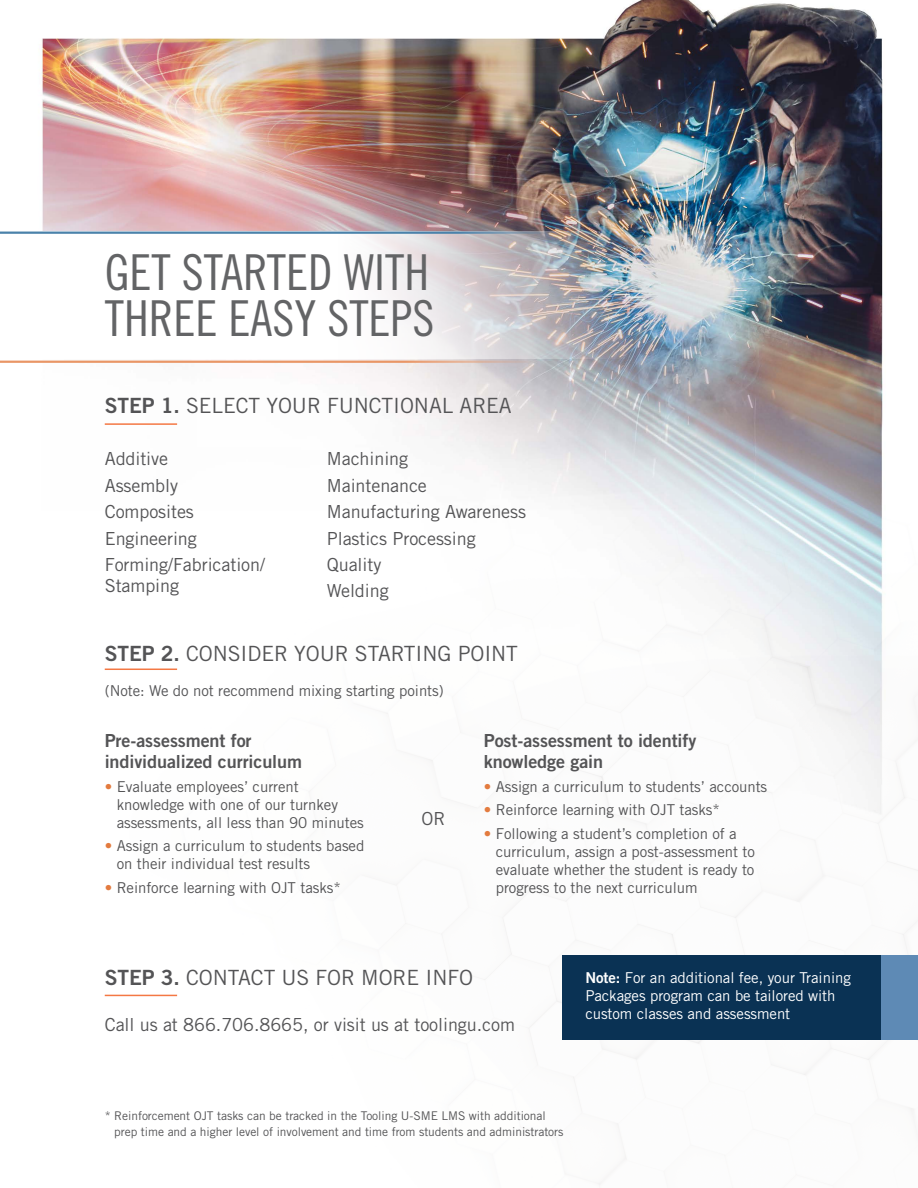
<style>
.page{position:relative;width:918px;height:1188px;background:#fff}
.page>*{position:absolute;margin:0;border:0;box-sizing:border-box;transform-origin:0 0}
.t1{font:49.5px/46.5px "Trade Gothic Cond Eighteen";color:#636466}
.t2{font:21px "Trade Gothic LT Std";letter-spacing:-.005em;color:#545456}
.t3{font:18px/26.4px "Trade Gothic LT Std";letter-spacing:-.005em;color:#545456}
.t4{font:18px/21px "Trade Gothic LT Std Bd 2";letter-spacing:-.005em;color:#545456}
.t5{font:15px/18px "Trade Gothic LT Std";letter-spacing:-.005em;color:#545456}
.t6{font:15px/18px "Trade Gothic LT Std";letter-spacing:-.005em;color:#fff}
.t7{font:12px/16.5px "Trade Gothic LT Std";letter-spacing:-.005em;color:#545456}
.s1{font-family:"Trade Gothic LT Std Bd 2"}
.s2{color:#e37b3f}
</style>
<div class="page">
<img style="left:0;top:0;width:883px;height:256px">
<img style="left:0;top:256px;width:918px;height:929px">
<svg style="left:0;top:232px;width:627px;height:127px"></svg>
<hr style="left:0;top:232px;width:625px;height:2px;background:#4a82aa">
<hr style="left:0;top:361px;width:625px;height:2px;background:#e99666">
<hr style="left:105px;top:423px;width:72px;height:2px;background:#f47844">
<hr style="left:105px;top:669px;width:72px;height:1px;background:#f47844">
<hr style="left:105px;top:995px;width:72px;height:1px;background:#f47844">
<div style="left:563px;top:956px;width:355px;height:84px;background:#0a3254"></div>
<div style="left:881px;top:956px;width:37px;height:84px;background:#5e8ab5"></div>
<h1 class="t1" style="left:105px;top:249px;width:331px">GET STARTED WITH<br>THREE EASY STEPS</h1>
<h2 class="t2" style="left:105px;top:392px;width:409px"><span class="s1">STEP 1.</span> SELECT YOUR FUNCTIONAL AREA</h2>
<p class="t3" style="left:105px;top:446px;width:162px">Additive<br>Assembly<br>Composites<br>Engineering<br>Forming/Fabrication/</p>
<p class="t3" style="left:105px;top:572px;width:76px">Stamping</p>
<p class="t3" style="left:327px;top:446px;width:201px">Machining<br>Maintenance<br>Manufacturing Awareness<br>Plastics Processing<br>Quality<br>Welding</p>
<h2 class="t2" style="left:105px;top:641px;width:415px"><span class="s1">STEP 2.</span> CONSIDER YOUR STARTING POINT</h2>
<p class="t5" style="left:105px;top:681px;width:341px">(Note: We do not recommend mixing starting points)</p>
<p class="t4" style="left:105px;top:730px;width:199px">Pre-assessment for individualized curriculum</p>
<p class="t5" style="left:117px;top:777px;width:249px;text-indent:-12px"><span class="s2">•</span> Evaluate employees’ current knowledge with one of our turnkey assessments, all less than 90 minutes</p>
<p class="t5" style="left:117px;top:837px;width:249px;text-indent:-12px"><span class="s2">•</span> Assign a curriculum to students based on their individual test results</p>
<p class="t5" style="left:105px;top:878px;width:238px"><span class="s2">•</span> Reinforce learning with OJT tasks*</p>
<p class="t3" style="left:422px;top:805px;width:25px">OR</p>
<p class="t4" style="left:484px;top:730px;width:214px">Post-assessment to identify knowledge gain</p>
<p class="t5" style="left:484px;top:777px;width:285px"><span class="s2">•</span> Assign a curriculum to students’ accounts</p>
<p class="t5" style="left:484px;top:801px;width:238px"><span class="s2">•</span> Reinforce learning with OJT tasks*</p>
<p class="t5" style="left:496px;top:824px;width:261px;text-indent:-12px"><span class="s2">•</span> Following a student’s completion of a curriculum, assign a post-assessment to evaluate whether the student is ready to progress to the next curriculum</p>
<h2 class="t2" style="left:105px;top:965px;width:370px"><span class="s1">STEP 3.</span> CONTACT US FOR MORE INFO</h2>
<p class="t3" style="left:105px;top:1012px;width:412px">Call us at 866.706.8665, or visit us at toolingu.com</p>
<p class="t6" style="left:585px;top:968px;width:267px"><span class="s1">Note:</span> For an additional fee, your Training<br>Packages program can be tailored with custom classes and assessment</p>
<p class="t7" style="left:114px;top:1107px;width:451px;text-indent:-10px">* Reinforcement OJT tasks can be tracked in the Tooling U-SME LMS with additional prep time and a higher level of involvement and time from students and administrators</p>
</div>
